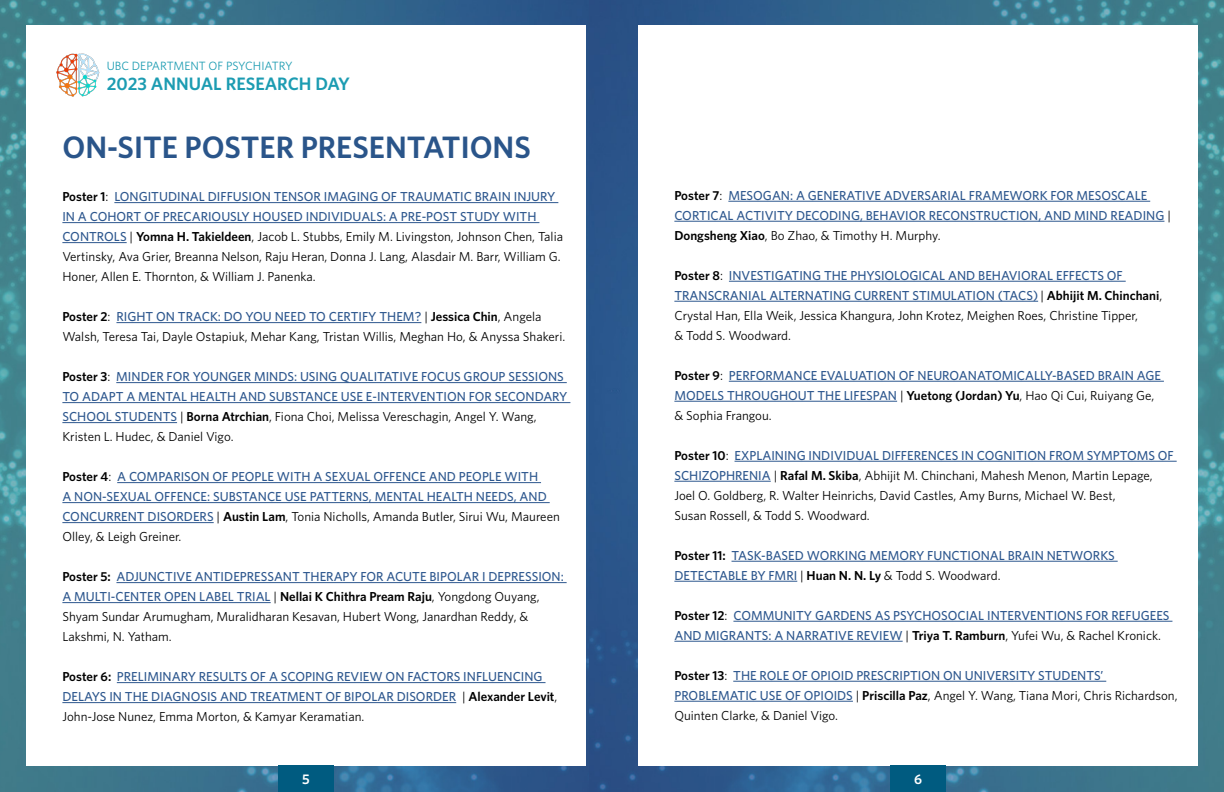
<style>
.page{position:relative;width:1224px;height:792px;background:#fff}
.page>*{position:absolute;margin:0;border:0;box-sizing:border-box;transform-origin:0 0}
.t1{font:600 31px "Whitney";color:#2a558a}
.t2{font:600 18px "Whitney";color:#1c9cb2}
.t3{font:600 14px "Whitney";color:#fff}
.t4{font:500 13px/20px "Whitney";color:#2d578e}
.t5{font:13px/20px "Whitney";color:#000}
.t6{font:12px "Whitney";color:#1c9cb2}
.s1{font-weight:600}
.s2{font-weight:500;color:#2d578e}
.s3{font-weight:600;color:#000}
.s4{font-weight:400;color:#000}
</style>
<div class="page">
<img style="left:0;top:0;width:590px;height:792px">
<div style="left:26px;top:25px;width:560px;height:741px;background:#fff"></div>
<hr style="left:114px;top:202px;width:444px;height:1px;background:#2d578e">
<hr style="left:62px;top:222px;width:477px;height:1px;background:#2d578e">
<hr style="left:62px;top:242px;width:65px;height:1px;background:#2d578e">
<hr style="left:116px;top:322px;width:305px;height:1px;background:#2d578e">
<hr style="left:116px;top:382px;width:451px;height:1px;background:#2d578e">
<hr style="left:62px;top:402px;width:508px;height:1px;background:#2d578e">
<hr style="left:62px;top:422px;width:115px;height:1px;background:#2d578e">
<hr style="left:117px;top:482px;width:424px;height:1px;background:#2d578e">
<hr style="left:62px;top:502px;width:488px;height:1px;background:#2d578e">
<hr style="left:62px;top:522px;width:152px;height:1px;background:#2d578e">
<hr style="left:116px;top:582px;width:451px;height:1px;background:#2d578e">
<hr style="left:62px;top:602px;width:209px;height:1px;background:#2d578e">
<hr style="left:117px;top:682px;width:429px;height:1px;background:#2d578e">
<hr style="left:62px;top:702px;width:394px;height:1px;background:#2d578e">
<img style="left:590px;top:0;width:634px;height:792px">
<div style="left:638px;top:25px;width:560px;height:741px;background:#fff"></div>
<hr style="left:728px;top:201px;width:422px;height:1px;background:#2d578e">
<hr style="left:674px;top:221px;width:490px;height:1px;background:#2d578e">
<hr style="left:729px;top:281px;width:397px;height:1px;background:#2d578e">
<hr style="left:674px;top:301px;width:364px;height:1px;background:#2d578e">
<hr style="left:729px;top:381px;width:435px;height:1px;background:#2d578e">
<hr style="left:674px;top:401px;width:223px;height:1px;background:#2d578e">
<hr style="left:735px;top:461px;width:442px;height:1px;background:#2d578e">
<hr style="left:674px;top:481px;width:97px;height:1px;background:#2d578e">
<hr style="left:732px;top:561px;width:386px;height:1px;background:#2d578e">
<hr style="left:674px;top:581px;width:123px;height:1px;background:#2d578e">
<hr style="left:733px;top:621px;width:439px;height:1px;background:#2d578e">
<hr style="left:674px;top:641px;width:229px;height:1px;background:#2d578e">
<hr style="left:733px;top:681px;width:373px;height:1px;background:#2d578e">
<hr style="left:674px;top:701px;width:179px;height:1px;background:#2d578e">
<img style="left:56px;top:53px;width:44px;height:44px">
<div style="left:278px;top:766px;width:56px;height:26px;background:#005b80"></div>
<div style="left:890px;top:766px;width:56px;height:26px;background:#005b80"></div>
<p class="t6" style="left:107px;top:58px;width:187px">UBC DEPARTMENT OF PSYCHIATRY</p>
<h2 class="t2" style="left:107px;top:71px;width:245px">2023 ANNUAL RESEARCH DAY</h2>
<h1 class="t1" style="left:62px;top:127px;width:470px">ON-SITE POSTER PRESENTATIONS</h1>
<p class="t5" style="left:62px;top:186px;width:502px"><span class="s1">Poster 1</span>: <span class="s2">LONGITUDINAL DIFFUSION TENSOR IMAGING OF TRAUMATIC BRAIN INJURY IN A COHORT OF PRECARIOUSLY HOUSED INDIVIDUALS: A PRE-POST STUDY WITH CONTROLS</span> | <span class="s1">Yomna H. Takieldeen</span>, Jacob L. Stubbs, Emily M. Livingston, Johnson Chen, Talia Vertinsky, Ava Grier, Breanna Nelson, Raju Heran, Donna J. Lang, Alasdair M. Barr, William G.<br>Honer, Allen E. Thornton, &amp; William J. Panenka.</p>
<p class="t5" style="left:62px;top:306px;width:504px"><span class="s1">Poster 2</span>: <span class="s2">RIGHT ON TRACK: DO YOU NEED TO CERTIFY THEM?</span> | <span class="s1">Jessica Chin</span>, Angela<br>Walsh, Teresa Tai, Dayle Ostapiuk, Mehar Kang, Tristan Willis, Meghan Ho, &amp; Anyssa Shakeri.</p>
<p class="t4" style="left:62px;top:367px;width:507px"><span class="s3">Poster 3</span><span class="s4">:</span> MINDER FOR YOUNGER MINDS: USING QUALITATIVE FOCUS GROUP SESSIONS TO ADAPT A MENTAL HEALTH AND SUBSTANCE USE E-INTERVENTION FOR SECONDARY SCHOOL STUDENTS <span class="s4">|</span> <span class="s3">Borna Atrchian</span><span class="s4">, Fiona Choi, Melissa Vereschagin, Angel Y. Wang, Kristen L. Hudec, &amp; Daniel Vigo.</span></p>
<p class="t4" style="left:62px;top:467px;width:499px"><span class="s3">Poster 4</span><span class="s4">:</span> A COMPARISON OF PEOPLE WITH A SEXUAL OFFENCE AND PEOPLE WITH<br>A NON-SEXUAL OFFENCE: SUBSTANCE USE PATTERNS, MENTAL HEALTH NEEDS, AND CONCURRENT DISORDERS <span class="s4">|</span> <span class="s3">Austin Lam</span><span class="s4">, Tonia Nicholls, Amanda Butler, Sirui Wu, Maureen Olley, &amp; Leigh Greiner.</span></p>
<p class="t5" style="left:62px;top:566px;width:503px"><span class="s1">Poster 5:</span> <span class="s2">ADJUNCTIVE ANTIDEPRESSANT THERAPY FOR ACUTE BIPOLAR I DEPRESSION:<br>A MULTI-CENTER OPEN LABEL TRIAL</span> | <span class="s1">Nellai K Chithra Pream Raju</span>, Yongdong Ouyang, Shyam Sundar Arumugham, Muralidharan Kesavan, Hubert Wong, Janardhan Reddy, &amp; Lakshmi, N. Yatham.</p>
<p class="t4" style="left:62px;top:667px;width:496px"><span class="s3">Poster 6:</span> PRELIMINARY RESULTS OF A SCOPING REVIEW ON FACTORS INFLUENCING<br>DELAYS IN THE DIAGNOSIS AND TREATMENT OF BIPOLAR DISORDER <span class="s4">|</span> <span class="s3">Alexander Levit</span><span class="s4">,<br>John-Jose Nunez, Emma Morton, &amp; Kamyar Keramatian.</span></p>
<p class="t4" style="left:674px;top:185px;width:498px"><span class="s3">Poster 7</span><span class="s4">:</span> MESOGAN: A GENERATIVE ADVERSARIAL FRAMEWORK FOR MESOSCALE<br>CORTICAL ACTIVITY DECODING, BEHAVIOR RECONSTRUCTION, AND MIND READING <span class="s4">|<br></span><span class="s3">Dongsheng Xiao</span><span class="s4">, Bo Zhao, &amp; Timothy H. Murphy.</span></p>
<p class="t4" style="left:674px;top:265px;width:489px"><span class="s3">Poster 8</span><span class="s4">:</span> INVESTIGATING THE PHYSIOLOGICAL AND BEHAVIORAL EFFECTS OF TRANSCRANIAL ALTERNATING CURRENT STIMULATION (TACS) <span class="s4">|</span> <span class="s3">Abhijit M. Chinchani</span><span class="s4">, Crystal Han, Ella Weik, Jessica Khangura, John Krotez, Meighen Roes, Christine Tipper,<br>&amp; Todd S. Woodward.</span></p>
<p class="t4" style="left:674px;top:365px;width:488px"><span class="s3">Poster 9</span><span class="s4">:</span> PERFORMANCE EVALUATION OF NEUROANATOMICALLY-BASED BRAIN AGE<br>MODELS THROUGHOUT THE LIFESPAN <span class="s4">|</span> <span class="s3">Yuetong (Jordan) Yu</span><span class="s4">, Hao Qi Cui, Ruiyang Ge, &amp; Sophia Frangou.</span></p>
<p class="t5" style="left:674px;top:445px;width:501px"><span class="s1">Poster 10</span>: <span class="s2">EXPLAINING INDIVIDUAL DIFFERENCES IN COGNITION FROM SYMPTOMS OF SCHIZOPHRENIA</span> | <span class="s1">Rafal M. Skiba</span>, Abhijit M. Chinchani, Mahesh Menon, Martin Lepage, Joel O. Goldberg, R. Walter Heinrichs, David Castles, Amy Burns, Michael W. Best,<br>Susan Rossell, &amp; Todd S. Woodward.</p>
<p class="t4" style="left:674px;top:545px;width:442px"><span class="s3">Poster 11:</span> TASK-BASED WORKING MEMORY FUNCTIONAL BRAIN NETWORKS<br>DETECTABLE BY FMRI <span class="s4">|</span> <span class="s3">Huan N. N. Ly</span> <span class="s4">&amp; Todd S. Woodward.</span></p>
<p class="t4" style="left:674px;top:605px;width:497px"><span class="s3">Poster 12</span><span class="s4">:</span> COMMUNITY GARDENS AS PSYCHOSOCIAL INTERVENTIONS FOR REFUGEES<br>AND MIGRANTS: A NARRATIVE REVIEW <span class="s4">|</span> <span class="s3">Triya T. Ramburn</span><span class="s4">, Yufei Wu, &amp; Rachel Kronick.</span></p>
<p class="t4" style="left:674px;top:665px;width:505px"><span class="s3">Poster 13</span><span class="s4">:</span> THE ROLE OF OPIOID PRESCRIPTION ON UNIVERSITY STUDENTS’<br>PROBLEMATIC USE OF OPIOIDS <span class="s4">|</span> <span class="s3">Priscilla Paz</span><span class="s4">, Angel Y. Wang, Tiana Mori, Chris Richardson,<br>Quinten Clarke, &amp; Daniel Vigo.</span></p>
<p class="t3" style="left:302px;top:770px;width:9px">5</p>
<p class="t3" style="left:914px;top:770px;width:9px">6</p>
</div>
